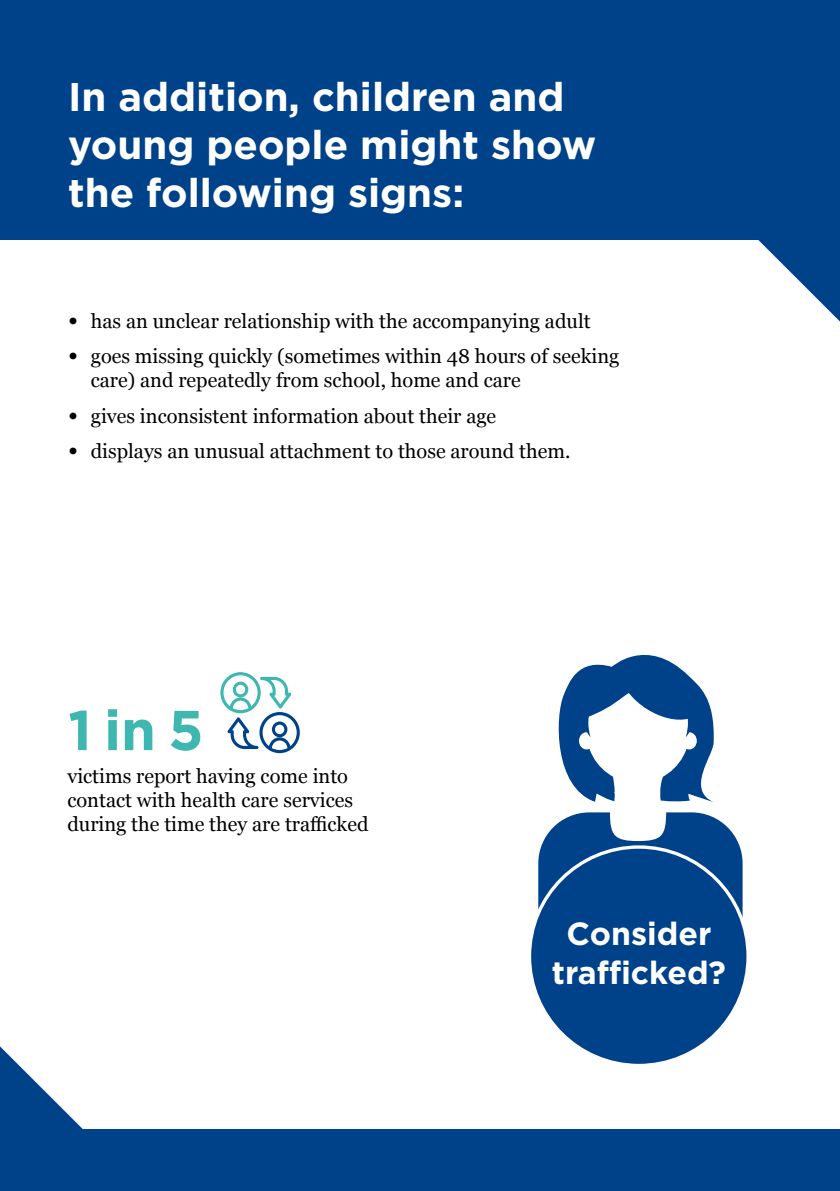
<style>
.page{position:relative;width:840px;height:1191px;background:#fff}
.page>*{position:absolute;margin:0;border:0;box-sizing:border-box;transform-origin:0 0}
.t1{font:700 56px "Gotham";color:#3db7b0}
.t2{font:700 40px/48px "Gotham";color:#fff}
.t3{font:700 32px/38.4px "Gotham";color:#fff;text-align:center}
.t4{font:20px/24px "Georgia";color:#000}
.s1{font-family:"Gotham";font-weight:900}
</style>
<div class="page">
<div style="left:0;top:0;width:839px;height:239px;background:#004289"></div>
<svg style="left:716px;top:239px;width:123px;height:82px"></svg>
<svg style="left:538px;top:655px;width:204px;height:261px"></svg>
<div style="left:529px;top:847px;width:218px;height:218px;background:#004289;border-radius:50%"></div>
<div style="left:0;top:1129px;width:839px;height:62px;background:#004289"></div>
<svg style="left:0;top:1046px;width:83px;height:83px"></svg>
<svg style="left:220px;top:672px;width:79px;height:81px"></svg>
<h2 class="t2" style="left:68px;top:73px;width:529px">In addition, children and young people might show the following signs:</h2>
<p class="t4" style="left:68px;top:308px;width:524px"><span class="s1">•</span> has an unclear relationship with the accompanying adult</p>
<p class="t4" style="left:91px;top:343px;width:529px;text-indent:-23px"><span class="s1">•</span> goes missing quickly (sometimes within 48 hours of seeking care) and repeatedly from school, home and care</p>
<p class="t4" style="left:68px;top:403px;width:429px"><span class="s1">•</span> gives inconsistent information about their age</p>
<p class="t4" style="left:68px;top:438px;width:503px"><span class="s1">•</span> displays an unusual attachment to those around them.</p>
<h1 class="t1" style="left:68px;top:693px;width:137px">1 in 5</h1>
<p class="t4" style="left:67px;top:763px;width:302px">victims report having come into contact with health care services during the time they are trafficked</p>
<h3 class="t3" style="left:551px;top:914px;width:175px">Consider trafficked?</h3>
</div>
